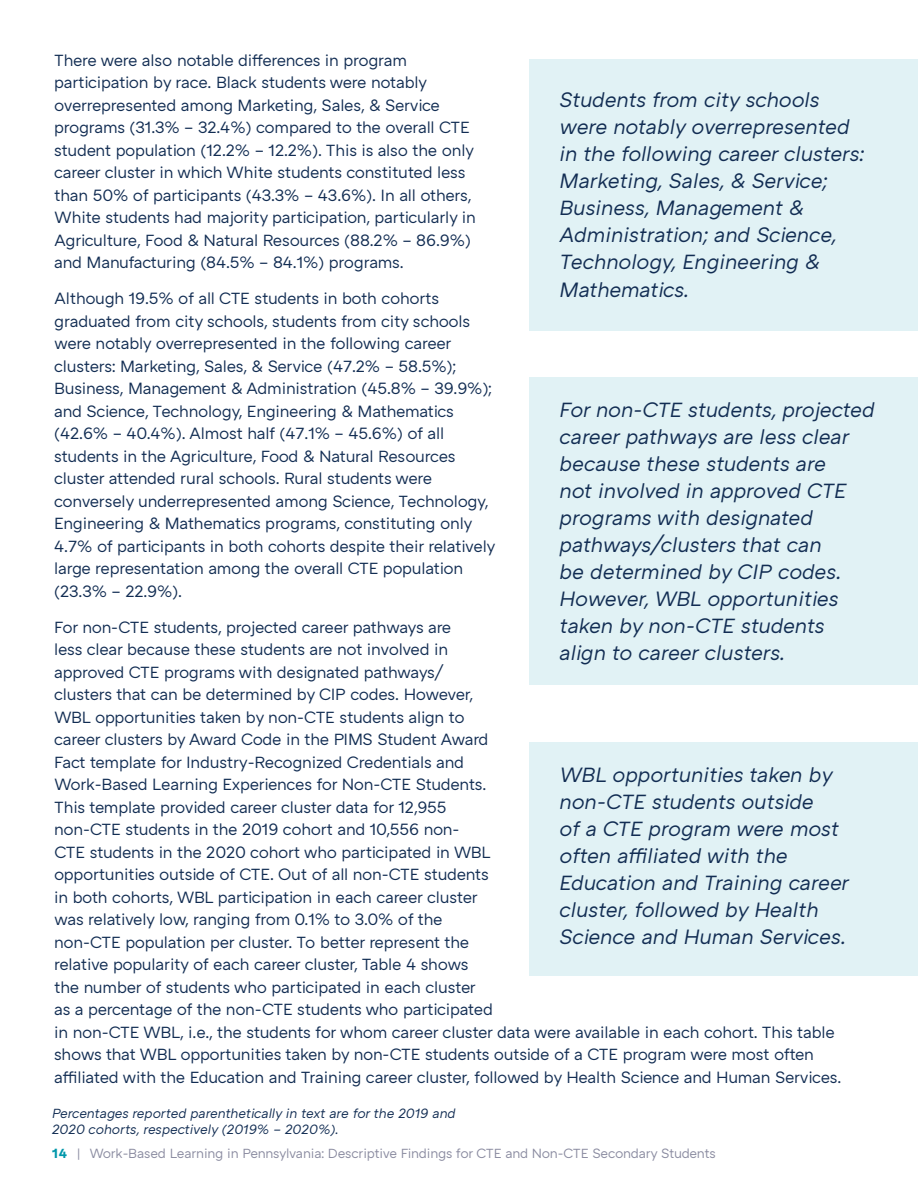
<style>
.page{position:relative;width:918px;height:1188px;background:#fff}
.page>*{position:absolute;margin:0;border:0;box-sizing:border-box;transform-origin:0 0}
.t1{font:italic 21px/27px "ATC Arquette";letter-spacing:-.01em;color:#122d53}
.t2{font:16.5px/22.5px "ATC Arquette";letter-spacing:-.02em;color:#122d53}
.t3{font:italic 13.5px/16.2px "ATC Arquette";letter-spacing:-.01em;color:#122d53}
.t4{font:13.5px "ATC Arquette";letter-spacing:-.015em;color:#8b8ca1}
.s1{font-weight:700;color:#0097aa}
</style>
<div class="page">
<div style="left:529px;top:60px;width:389px;height:271px;background:#e1f2f5"></div>
<div style="left:529px;top:378px;width:389px;height:307px;background:#e1f2f5"></div>
<div style="left:529px;top:742px;width:389px;height:234px;background:#e1f2f5"></div>
<p class="t2" style="left:54px;top:49px;width:423px">There were also notable differences in program participation by race. Black students were notably overrepresented among Marketing, Sales, &amp; Service programs (31.3% – 32.4%) compared to the overall CTE student population (12.2% – 12.2%). This is also the only career cluster in which White students constituted less than 50% of participants (43.3% – 43.6%). In all others, White students had majority participation, particularly in Agriculture, Food &amp; Natural Resources (88.2% – 86.9%) and Manufacturing (84.5% – 84.1%) programs.</p>
<p class="t1" style="left:560px;top:87px;width:306px">Students from city schools were notably overrepresented in the following career clusters:<br>Marketing, Sales, &amp; Service;<br>Business, Management &amp;<br>Administration; and Science,<br>Technology, Engineering &amp;<br>Mathematics.</p>
<p class="t2" style="left:54px;top:288px;width:443px">Although 19.5% of all CTE students in both cohorts graduated from city schools, students from city schools were notably overrepresented in the following career clusters: Marketing, Sales, &amp; Service (47.2% – 58.5%); Business, Management &amp; Administration (45.8% – 39.9%); and Science, Technology, Engineering &amp; Mathematics (42.6% – 40.4%). Almost half (47.1% – 45.6%) of all students in the Agriculture, Food &amp; Natural Resources cluster attended rural schools. Rural students were conversely underrepresented among Science, Technology, Engineering &amp; Mathematics programs, constituting only 4.7% of participants in both cohorts despite their relatively large representation among the overall CTE population (23.3% – 22.9%).</p>
<p class="t1" style="left:560px;top:397px;width:317px">For non-CTE students, projected career pathways are less clear because these students are<br>not involved in approved CTE programs with designated pathways/clusters that can<br>be determined by CIP codes.<br>However, WBL opportunities taken by non-CTE students align to career clusters.</p>
<p class="t2" style="left:54px;top:616px;width:789px">For non-CTE students, projected career pathways are<br>less clear because these students are not involved in<br>approved CTE programs with designated pathways/<br>clusters that can be determined by CIP codes. However,<br>WBL opportunities taken by non-CTE students align to<br>career clusters by Award Code in the PIMS Student Award<br>Fact template for Industry-Recognized Credentials and<br>Work-Based Learning Experiences for Non-CTE Students.<br>This template provided career cluster data for 12,955<br>non-CTE students in the 2019 cohort and 10,556 non-<br>CTE students in the 2020 cohort who participated in WBL<br>opportunities outside of CTE. Out of all non-CTE students<br>in both cohorts, WBL participation in each career cluster<br>was relatively low, ranging from 0.1% to 3.0% of the<br>non-CTE population per cluster. To better represent the<br>relative popularity of each career cluster, Table 4 shows<br>the number of students who participated in each cluster<br>as a percentage of the non-CTE students who participated<br>in non-CTE WBL, i.e., the students for whom career cluster data were available in each cohort. This table shows that WBL opportunities taken by non-CTE students outside of a CTE program were most often affiliated with the Education and Training career cluster, followed by Health Science and Human Services.</p>
<p class="t1" style="left:560px;top:762px;width:291px">WBL opportunities taken by non-CTE students outside<br>of a CTE program were most often affiliated with the<br>Education and Training career cluster, followed by Health<br>Science and Human Services.</p>
<p class="t3" style="left:52px;top:1106px;width:405px">Percentages reported parenthetically in text are for the 2019 and<br>2020 cohorts, respectively (2019% – 2020%).</p>
<p class="t4" style="left:52px;top:1146px;width:665px"><span class="s1">14</span> | Work-Based Learning in Pennsylvania: Descriptive Findings for CTE and Non-CTE Secondary Students</p>
</div>
